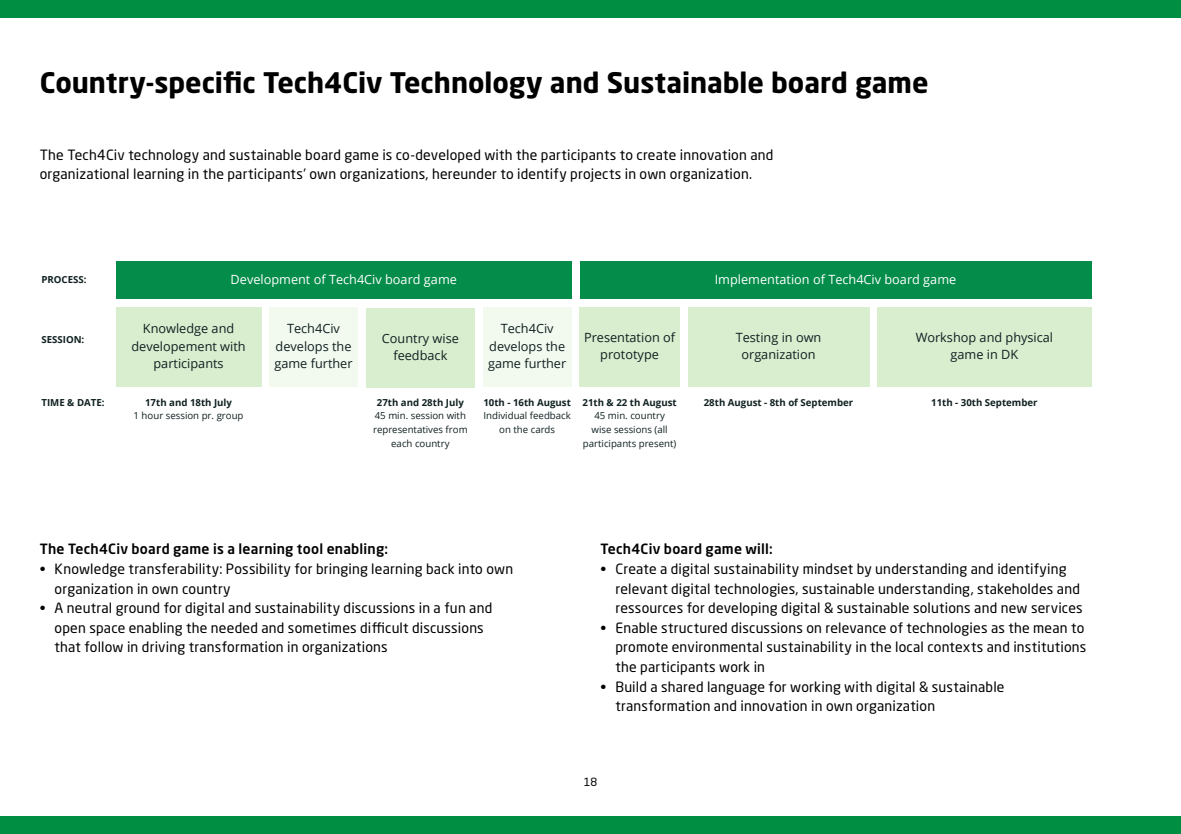
<style>
.page{position:relative;width:1181px;height:834px;background:#fff}
.page>*{position:absolute;margin:0;border:0;box-sizing:border-box;transform-origin:0 0}
.t1{font:700 28px "Neo Sans Pro";color:#000}
.t2{font:14px/19.6px "Neo Sans Pro";letter-spacing:.015em;color:#000}
.t3{font:500 14px "Neo Sans Pro";letter-spacing:.015em;color:#000}
.t4{font:12.78px/17.3px "Open Sans";color:#102021;text-align:center}
.t5{font:12.78px "Open Sans";color:#fff}
.t6{font:11.2px "Neo Sans Pro";color:#000}
.t7{font:9.62px/13.8px "Open Sans";color:#102021;text-align:center}
.t8{font:700 9.62px "Open Sans";color:#102021}
</style>
<div class="page">
<div style="left:0;top:0;width:1181px;height:17px;background:#008e42"></div>
<div style="left:0;top:816px;width:1181px;height:17px;background:#008e42"></div>
<div style="left:116px;top:307px;width:145px;height:79px;background:#d9edcf"></div>
<div style="left:116px;top:262px;width:455px;height:37px;background:#038c4a"></div>
<div style="left:579px;top:262px;width:512px;height:37px;background:#038c4a"></div>
<div style="left:366px;top:308px;width:109px;height:79px;background:#d9edcf"></div>
<div style="left:579px;top:307px;width:101px;height:79px;background:#d9edcf"></div>
<div style="left:483px;top:307px;width:88px;height:79px;background:#f2f9ef"></div>
<div style="left:687px;top:307px;width:182px;height:79px;background:#d9edcf"></div>
<div style="left:877px;top:307px;width:214px;height:79px;background:#d9edcf"></div>
<div style="left:269px;top:307px;width:89px;height:79px;background:#f2f9ef"></div>
<h1 class="t1" style="left:40px;top:65px;width:890px">Country-specific Tech4Civ Technology and Sustainable board game</h1>
<p class="t2" style="left:40px;top:144px;width:735px">The Tech4Civ technology and sustainable board game is co-developed with the participants to create innovation and organizational learning in the participants’ own organizations, hereunder to identify projects in own organization.</p>
<p class="t8" style="left:41px;top:272px;width:47px">PROCESS:</p>
<p class="t5" style="left:231px;top:271px;width:228px">Development of Tech4Civ board game</p>
<p class="t5" style="left:715px;top:271px;width:243px">Implementation of Tech4Civ board game</p>
<p class="t4" style="left:131px;top:320px;width:116px">Knowledge and developement with participants</p>
<p class="t8" style="left:145px;top:395px;width:88px">17th and 18th July</p>
<p class="t7" style="left:134px;top:408px;width:111px">1 hour session pr. group</p>
<p class="t4" style="left:274px;top:320px;width:80px">Tech4Civ develops the game further</p>
<p class="t4" style="left:488px;top:320px;width:80px">Tech4Civ develops the game further</p>
<p class="t4" style="left:735px;top:328px;width:87px">Testing in own organization</p>
<p class="t4" style="left:915px;top:328px;width:139px">Workshop and physical game in DK</p>
<p class="t4" style="left:584px;top:328px;width:92px">Presentation of prototype</p>
<p class="t4" style="left:382px;top:329px;width:78px">Country wise feedback</p>
<p class="t8" style="left:377px;top:395px;width:88px">27th and 28th July</p>
<p class="t7" style="left:373px;top:408px;width:96px">45 min. session with representatives from each country</p>
<p class="t8" style="left:41px;top:332px;width:44px">SESSION:</p>
<p class="t8" style="left:582px;top:395px;width:96px">21th &amp; 22 th August</p>
<p class="t8" style="left:704px;top:395px;width:151px">28th August - 8th of September</p>
<p class="t7" style="left:583px;top:408px;width:95px">45 min. country<br>wise sessions (all participants present)</p>
<p class="t8" style="left:41px;top:395px;width:65px">TIME &amp; DATE:</p>
<p class="t8" style="left:931px;top:395px;width:108px">11th - 30th September</p>
<p class="t8" style="left:483px;top:395px;width:89px">10th - 16th August</p>
<p class="t7" style="left:483px;top:408px;width:89px">Individual feedback on the cards</p>
<p class="t3" style="left:40px;top:540px;width:350px">The Tech4Civ board game is a learning tool enabling:</p>
<p class="t2" style="left:55px;top:558px;width:460px;text-indent:-15px">• Knowledge transferability: Possibility for bringing learning back into own organization in own country</p>
<p class="t2" style="left:55px;top:598px;width:439px;text-indent:-15px">• A neutral ground for digital and sustainability discussions in a fun and open space enabling the needed and sometimes difficult discussions that follow in driving transformation in organizations</p>
<p class="t3" style="left:600px;top:540px;width:174px">Tech4Civ board game will:</p>
<p class="t2" style="left:615px;top:558px;width:469px;text-indent:-15px">• Create a digital sustainability mindset by understanding and identifying relevant digital technologies, sustainable understanding, stakeholdes and ressources for developing digital &amp; sustainable solutions and new services</p>
<p class="t2" style="left:615px;top:617px;width:472px;text-indent:-15px">• Enable structured discussions on relevance of technologies as the mean to promote environmental sustainability in the local contexts and institutions the participants work in</p>
<p class="t2" style="left:615px;top:676px;width:390px;text-indent:-15px">• Build a shared language for working with digital &amp; sustainable transformation and innovation in own organization</p>
<p class="t6" style="left:584px;top:775px;width:15px">18</p>
</div>
